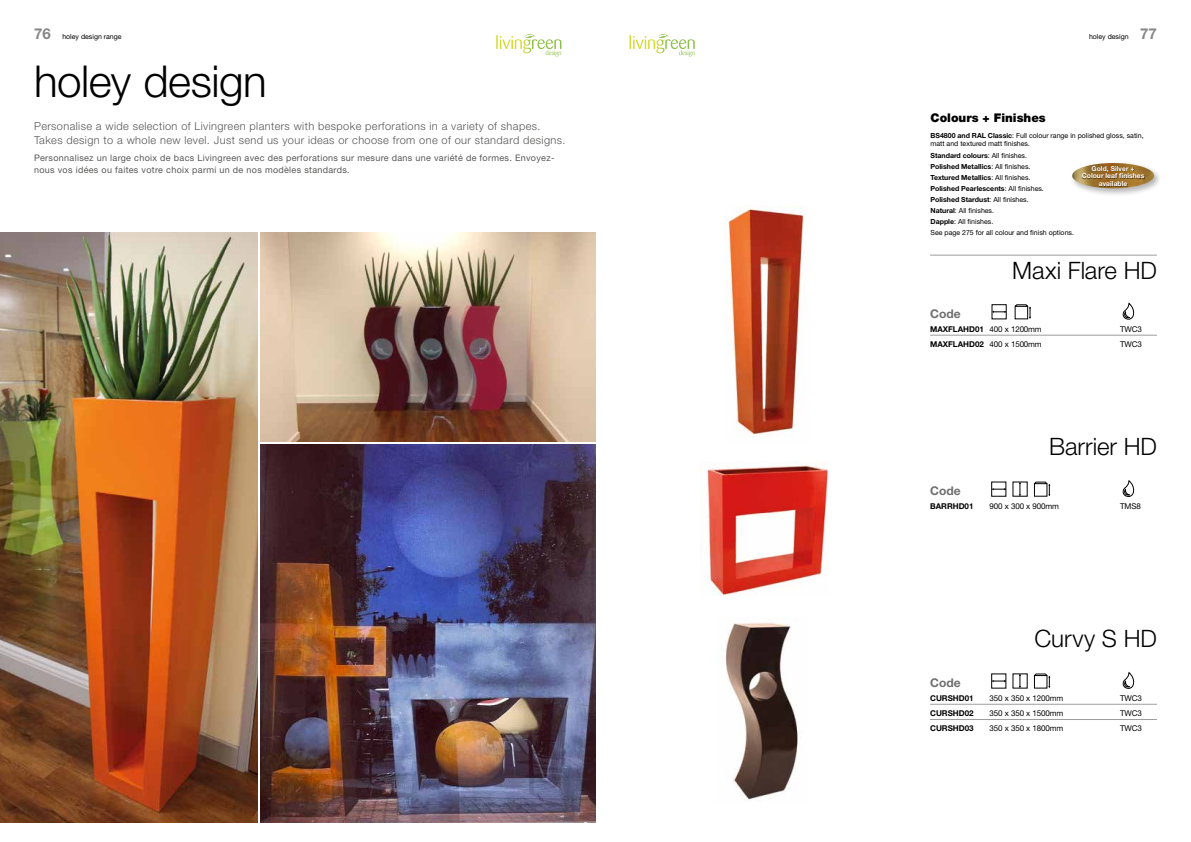
<style>
.page{position:relative;width:1191px;height:842px;background:#fff}
.page>*{position:absolute;margin:0;border:0;box-sizing:border-box;transform-origin:0 0}
.t1{font:300 44px "Helvetica Neue LT Std";letter-spacing:-.01em;color:#000}
.t2{font:300 24px "Helvetica Neue LT Std";letter-spacing:-.005em;color:#000}
.t3{font:900 12px "Helvetica Neue LT Std";color:#000}
.t4{font:700 12px "Helvetica Neue LT Std";color:#706f6f}
.t5{font:300 11px/14px "Helvetica Neue LT Std";letter-spacing:.035em;color:#575756}
.t6{font:9px/12px "Helvetica Neue LT Std";letter-spacing:.035em;color:#575756}
.t7{font:8px "Helvetica Neue LT Std";letter-spacing:-.02em;color:#000}
.t8{font:700 8px "Helvetica Neue LT Std";color:#000}
.t9{font:7px/11.1px "Helvetica Neue LT Std";color:#000}
.t10{font:700 6.8px/7.6px "Helvetica Neue LT Std";color:#fff;text-align:center}
.s1{font-weight:700;font-size:15px;color:#878787}
.s2{font-weight:700}
.s3{font-weight:400}
</style>
<div class="page">
<img style="left:725px;top:622px;width:73px;height:179px">
<img style="left:724px;top:206px;width:80px;height:231px">
<img style="left:700px;top:461px;width:129px;height:134px">
<img style="left:0;top:232px;width:257px;height:590px">
<img style="left:260px;top:444px;width:335px;height:378px">
<hr style="left:930px;top:255px;width:227px;height:1px;background:#9d9d9c">
<svg style="left:991px;top:482px;width:59px;height:14px"></svg>
<svg style="left:991px;top:673px;width:59px;height:15px"></svg>
<svg style="left:991px;top:304px;width:40px;height:15px"></svg>
<svg style="left:1122px;top:303px;width:13px;height:16px"></svg>
<svg style="left:1122px;top:480px;width:13px;height:17px"></svg>
<svg style="left:1122px;top:672px;width:13px;height:17px"></svg>
<div style="left:1070px;top:160px;width:92px;height:37px;background:#000;opacity:.3"></div>
<img style="left:1072px;top:163px;width:82px;height:25px">
<div style="left:1082px;top:166px;width:62px;height:20px;background:#000;opacity:.5"></div>
<hr style="left:930px;top:335px;width:227px;height:1px;background:#9d9d9c">
<hr style="left:930px;top:704px;width:227px;height:1px;background:#9d9d9c">
<hr style="left:930px;top:719px;width:227px;height:1px;background:#9d9d9c">
<img style="left:260px;top:232px;width:335px;height:209px">
<svg style="left:496px;top:34px;width:65px;height:23px"></svg>
<svg style="left:629px;top:34px;width:65px;height:23px"></svg>
<p class="t9" style="left:34px;top:31px;width:89px"><span class="s1">76</span> holey design range</p>
<p class="t9" style="left:1089px;top:31px;width:69px">holey design <span class="s1">77</span></p>
<h1 class="t1" style="left:34px;top:54px;width:234px">holey design</h1>
<h3 class="t5" style="left:34px;top:119px;width:533px">Personalise a wide selection of Livingreen planters with bespoke perforations in a variety of shapes.<br>Takes design to a whole new level. Just send us your ideas or choose from one of our standard designs.</h3>
<p class="t6" style="left:34px;top:152px;width:522px">Personnalisez un large choix de bacs Livingreen avec des perforations sur mesure dans une variété de formes. Envoyez&shy;nous vos idées ou faites votre choix parmi un de nos modèles standards.</p>
<h3 class="t3" style="left:930px;top:111px;width:117px">Colours + Finishes</h3>
<p class="t9" style="left:930px;top:132px;width:215px;line-height:8px"><span class="s2">BS4800 and RAL Classic</span>: Full colour range in polished gloss, satin, matt and textured matt finishes.</p>
<p class="t9" style="left:930px;top:149px;width:145px"><span class="s2">Standard colours</span>: All finishes.<br><span class="s2">Polished Metallics</span>: All finishes.<br><span class="s2">Textured Metallics</span>: All finishes.<br><span class="s2">Polished Pearlescents</span>: All finishes.<br><span class="s2">Polished Stardust</span>: All finishes.<br><span class="s2">Natural</span>: All finishes.<br><span class="s2">Dapple</span>: All finishes.<br>See page 275 for all colour and finish options.</p>
<p class="t10" style="left:1081px;top:164px;width:64px">Gold, Silver +<br>Colour leaf finishes available</p>
<h2 class="t2" style="left:1012px;top:255px;width:146px">Maxi Flare HD</h2>
<h3 class="t4" style="left:930px;top:306px;width:32px">Code</h3>
<p class="t8" style="left:930px;top:324px;width:113px">MAXFLAHD01 <span class="s3">400 x 1200mm</span></p>
<p class="t7" style="left:1120px;top:324px;width:23px">TWC3</p>
<p class="t8" style="left:930px;top:339px;width:113px">MAXFLAHD02 <span class="s3">400 x 1500mm</span></p>
<p class="t7" style="left:1120px;top:339px;width:23px">TWC3</p>
<h2 class="t2" style="left:1049px;top:431px;width:109px">Barrier HD</h2>
<h3 class="t4" style="left:930px;top:483px;width:32px">Code</h3>
<p class="t8" style="left:930px;top:501px;width:45px">BARRHD01</p>
<p class="t7" style="left:989px;top:501px;width:71px">900 x 300 x 900mm</p>
<p class="t7" style="left:1120px;top:501px;width:22px">TMS8</p>
<h2 class="t2" style="left:1034px;top:623px;width:124px">Curvy S HD</h2>
<h3 class="t4" style="left:930px;top:675px;width:32px">Code</h3>
<p class="t8" style="left:930px;top:693px;width:45px">CURSHD01</p>
<p class="t7" style="left:989px;top:693px;width:75px">350 x 350 x 1200mm</p>
<p class="t7" style="left:1120px;top:693px;width:23px">TWC3</p>
<p class="t8" style="left:930px;top:708px;width:45px">CURSHD02</p>
<p class="t7" style="left:989px;top:708px;width:75px">350 x 350 x 1500mm</p>
<p class="t7" style="left:1120px;top:708px;width:23px">TWC3</p>
<p class="t8" style="left:930px;top:723px;width:45px">CURSHD03</p>
<p class="t7" style="left:989px;top:723px;width:75px">350 x 350 x 1800mm</p>
<p class="t7" style="left:1120px;top:723px;width:23px">TWC3</p>
</div>
